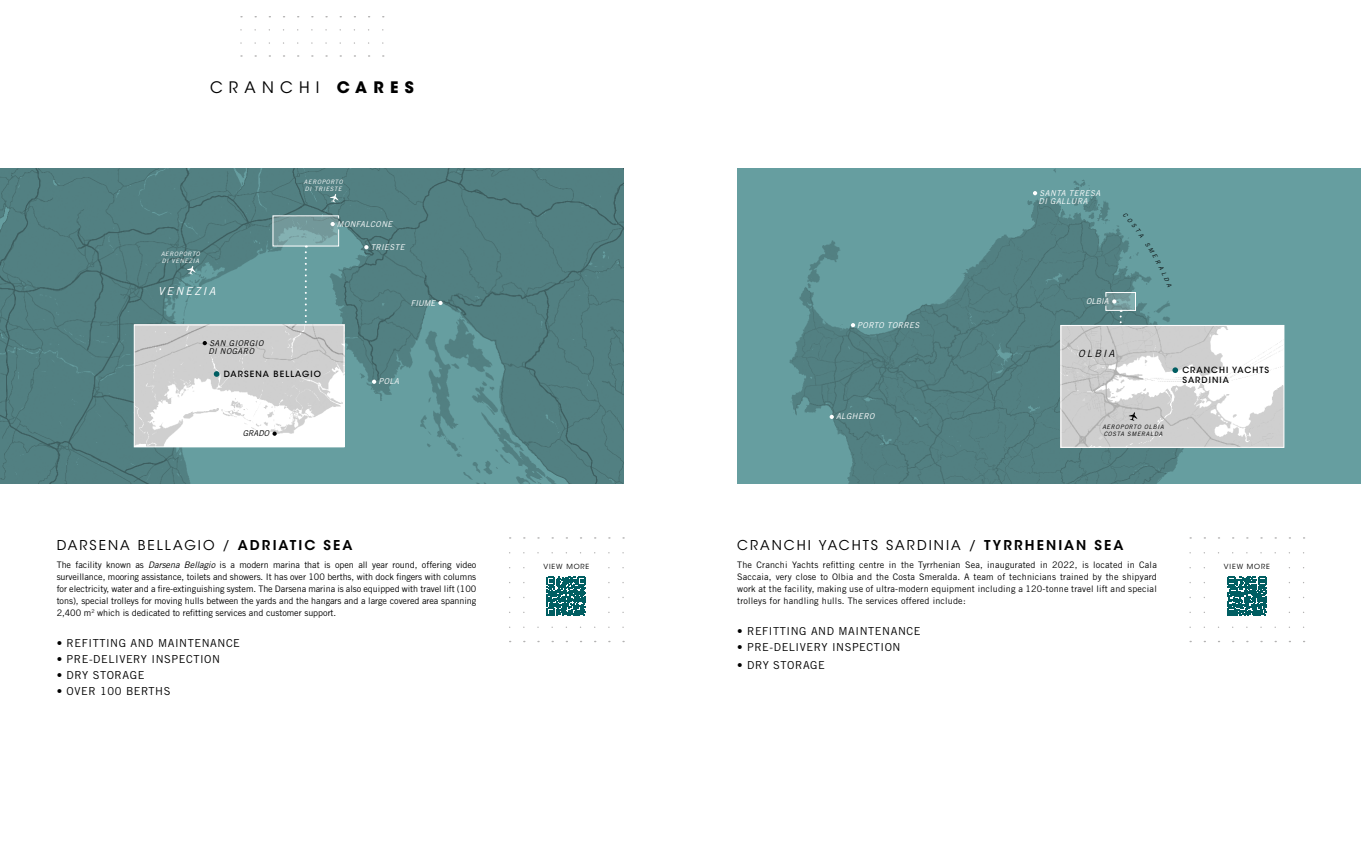
<style>
.page{position:relative;width:1361px;height:842px;background:#fff}
.page>*{position:absolute;margin:0;border:0;box-sizing:border-box;transform-origin:0 0}
.t1{font:15.8px "ITC Avant Garde Std";letter-spacing:.4em;color:#000}
.t2{font:13.5px "ITC Avant Garde Std";letter-spacing:.15em;color:#000}
.t3{font:11px "Trade Gothic LT Std";letter-spacing:.05em;color:#000}
.t4{font:italic 11px "Trade Gothic LT Std";letter-spacing:.2em;color:#fff}
.t5{font:italic 10px "Trade Gothic LT Std";letter-spacing:.2em;color:#000}
.t6{font:9px/12px "Trade Gothic LT Std";letter-spacing:.005em;color:#000;text-align:justify}
.t7{font:500 8.5px/10px "ITC Avant Garde Std";letter-spacing:.125em;color:#000}
.t8{font:italic 8px/8px "Trade Gothic LT Std";letter-spacing:.05em;color:#fff}
.t9{font:italic 8px/8px "Trade Gothic LT Std";letter-spacing:.05em;color:#000}
.t10{font:7px "ITC Avant Garde Std";letter-spacing:.125em;color:#000}
.t11{font:italic 6px/7px "Trade Gothic LT Std";letter-spacing:.1em;color:#fff}
.t12{font:italic 6px/7px "Trade Gothic LT Std";letter-spacing:.1em;color:#000}
.s1{font-weight:700}
.s2{font-weight:600}
.s3{font-style:italic}
</style>
<div class="page">
<svg style="left:1203px;top:553px;width:2px;height:75px"></svg>
<svg style="left:1189px;top:553px;width:2px;height:75px"></svg>
<svg style="left:1288px;top:553px;width:2px;height:75px"></svg>
<svg style="left:1227px;top:553px;width:39px;height:75px"></svg>
<svg style="left:622px;top:553px;width:2px;height:75px"></svg>
<svg style="left:547px;top:553px;width:39px;height:75px"></svg>
<svg style="left:0;top:168px;width:624px;height:315px;fill:#528082"></svg>
<svg style="left:364px;top:245px;width:4px;height:4px"></svg>
<svg style="left:272px;top:215px;width:68px;height:109px"></svg>
<svg style="left:372px;top:380px;width:4px;height:4px"></svg>
<svg style="left:438px;top:301px;width:4px;height:4px"></svg>
<img style="left:136px;top:326px;width:206px;height:119px">
<div style="left:134px;top:324px;width:210px;height:123px;border:1px solid #fff"></div>
<svg style="left:203px;top:341px;width:4px;height:4px"></svg>
<svg style="left:214px;top:371px;width:5px;height:6px"></svg>
<svg style="left:272px;top:431px;width:5px;height:5px"></svg>
<svg style="left:737px;top:168px;width:624px;height:315px;fill:#669ea0"></svg>
<svg style="left:851px;top:323px;width:4px;height:4px"></svg>
<svg style="left:1033px;top:191px;width:4px;height:4px"></svg>
<svg style="left:829px;top:415px;width:5px;height:4px"></svg>
<img style="left:1062px;top:327px;width:220px;height:119px">
<div style="left:1060px;top:325px;width:224px;height:123px;border:1px solid #fff"></div>
<svg style="left:1172px;top:367px;width:6px;height:6px"></svg>
<svg style="left:1128px;top:412px;width:9px;height:9px"></svg>
<svg style="left:187px;top:266px;width:8px;height:9px"></svg>
<svg style="left:330px;top:194px;width:8px;height:9px"></svg>
<svg style="left:1105px;top:213px;width:67px;height:127px"></svg>
<h1 class="t1" style="left:210px;top:78px;width:205px">CRANCHI <span class="s1">CARES</span></h1>
<p class="t11" style="left:304px;top:178px;width:40px">AEROPORTO<br>DI TRIESTE</p>
<p class="t11" style="left:161px;top:250px;width:40px">AEROPORTO<br>DI VENEZIA</p>
<p class="t4" style="left:158px;top:285px;width:59px">VENEZIA</p>
<p class="t9" style="left:208px;top:339px;width:57px">SAN GIORGIO<br>DI NOGARO</p>
<p class="t7" style="left:224px;top:369px;width:99px">DARSENA BELLAGIO</p>
<p class="t8" style="left:337px;top:220px;width:57px">MONFALCONE</p>
<p class="t8" style="left:371px;top:243px;width:35px">TRIESTE</p>
<p class="t8" style="left:411px;top:299px;width:26px">FIUME</p>
<p class="t8" style="left:378px;top:378px;width:22px">POLA</p>
<p class="t9" style="left:243px;top:430px;width:28px">GRADO</p>
<h2 class="t2" style="left:57px;top:537px;width:297px">DARSENA BELLAGIO / <span class="s2">ADRIATIC SEA</span></h2>
<p class="t6" style="left:57px;top:558px;width:421px">The facility known as <span class="s3">Darsena Bellagio</span> is a modern marina that is open all year round, offering video surveillance, mooring assistance, toilets and showers. It has over 100 berths, with dock fingers with columns for electricity, water and a fire-extinguishing system. The Darsena marina is also equipped with travel lift (100 tons), special trolleys for moving hulls between the yards and the hangars and a large covered area spanning 2,400 m<sup>2</sup> which is dedicated to refitting services and customer support.</p>
<p class="t3" style="left:57px;top:636px;width:185px">• REFITTING AND MAINTENANCE</p>
<p class="t3" style="left:57px;top:652px;width:165px">• PRE-DELIVERY INSPECTION</p>
<p class="t3" style="left:57px;top:668px;width:89px">• DRY STORAGE</p>
<p class="t3" style="left:57px;top:684px;width:115px">• OVER 100 BERTHS</p>
<p class="t8" style="left:1038px;top:189px;width:63px">SANTA TERESA<br>DI GALLURA</p>
<p class="t8" style="left:857px;top:321px;width:64px">PORTO TORRES</p>
<p class="t8" style="left:836px;top:413px;width:40px">ALGHERO</p>
<p class="t8" style="left:1086px;top:297px;width:24px">OLBIA</p>
<p class="t5" style="left:1078px;top:347px;width:38px">OLBIA</p>
<p class="t12" style="left:1102px;top:423px;width:63px">AEROPORTO OLBIA<br>COSTA SMERALDA</p>
<p class="t7" style="left:1182px;top:365px;width:88px">CRANCHI YACHTS<br>SARDINIA</p>
<h2 class="t2" style="left:737px;top:537px;width:388px">CRANCHI YACHTS SARDINIA / <span class="s2">TYRRHENIAN SEA</span></h2>
<p class="t6" style="left:737px;top:558px;width:421px">The Cranchi Yachts refitting centre in the Tyrrhenian Sea, inaugurated in 2022, is located in Cala Saccaia, very close to Olbia and the Costa Smeralda. A team of technicians trained by the shipyard work at the facility, making use of ultra-modern equipment including a 120-tonne travel lift and special trolleys for handling hulls. The services offered include:</p>
<p class="t3" style="left:737px;top:624px;width:185px">• REFITTING AND MAINTENANCE</p>
<p class="t3" style="left:737px;top:640px;width:165px">• PRE-DELIVERY INSPECTION</p>
<p class="t3" style="left:737px;top:658px;width:89px">• DRY STORAGE</p>
<p class="t10" style="left:543px;top:562px;width:47px">VIEW MORE</p>
<p class="t10" style="left:1224px;top:562px;width:47px">VIEW MORE</p>
</div>
